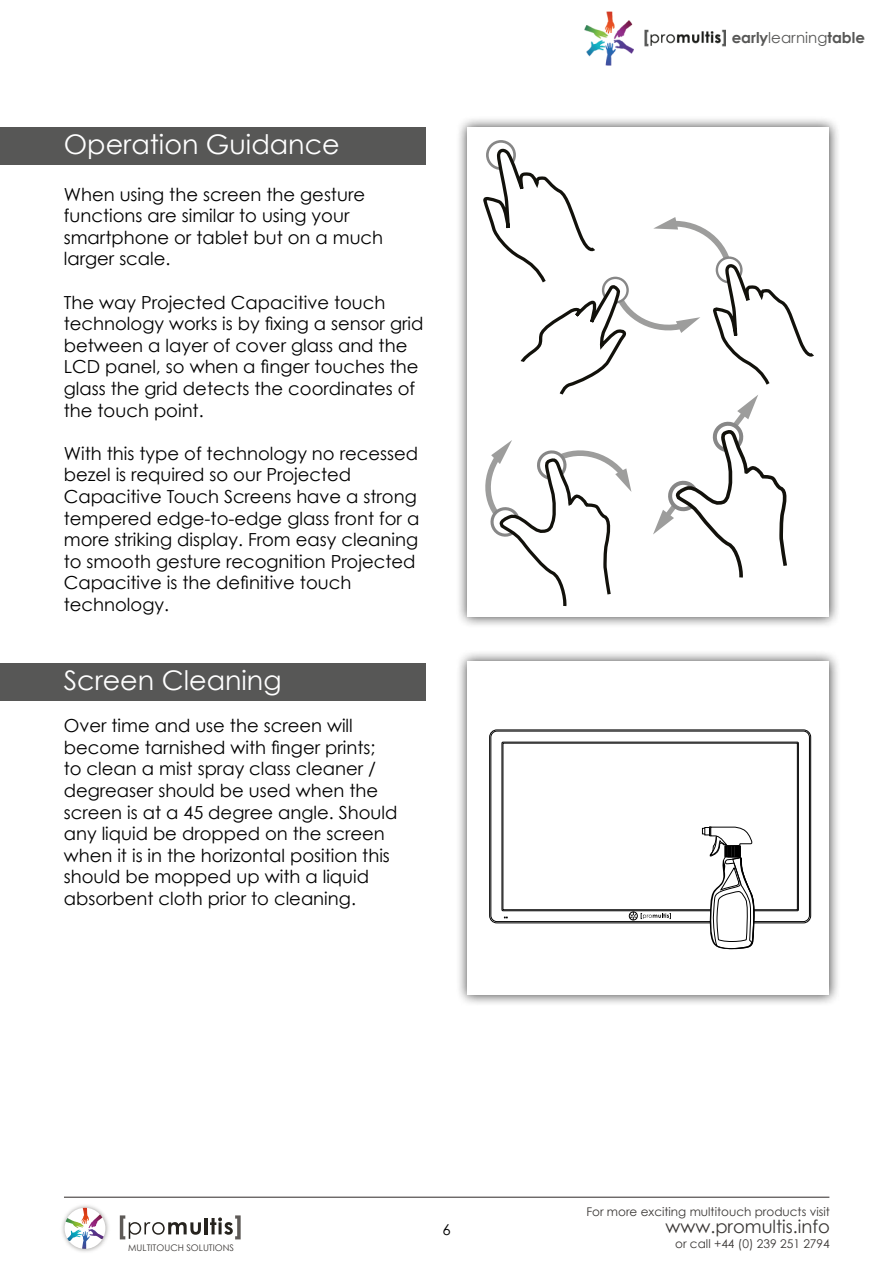
<style>
.page{position:relative;width:893px;height:1263px;background:#fff}
.page>*{position:absolute;margin:0;border:0;box-sizing:border-box;transform-origin:0 0}
.t1{font:27px "Century Gothic";color:#fff}
.t2{font:18px/21.6px "Century Gothic";color:#000}
.t3{font:18px "Century Gothic";color:#3b3836}
.t4{font:700 15px "Century Gothic";color:#575756}
.t5{font:15px "Century Gothic";color:#000}
.t6{font:12px "Century Gothic";color:#3b3836}
.t7{font:9.15px "Century Gothic";color:#3b3836}
.s1{font-weight:400}
</style>
<div class="page">
<hr style="left:64px;top:1196px;width:765px;height:2px;background:#6e6a69">
<img style="left:62px;top:1205px;width:47px;height:47px">
<div style="left:65px;top:1208px;width:40px;height:41px;background:#fff;border-radius:50%"></div>
<img style="left:88px;top:1214px;width:14px;height:14px">
<img style="left:67px;top:1229px;width:15px;height:13px">
<img style="left:82px;top:1231px;width:8px;height:18px">
<img style="left:88px;top:1229px;width:16px;height:11px">
<img style="left:66px;top:1218px;width:18px;height:10px">
<img style="left:82px;top:1208px;width:7px;height:16px">
<svg style="left:120px;top:1215px;width:81px;height:24px"></svg>
<hr style="left:205px;top:1218px;width:3px;height:16px;background:#26231e">
<svg style="left:210px;top:1215px;width:31px;height:24px"></svg>
<img style="left:584px;top:12px;width:141px;height:54px">
<div style="left:456px;top:650px;width:385px;height:356px;background:#000;opacity:.75"></div>
<div style="left:468px;top:661px;width:361px;height:334px;background:#fff"></div>
<div style="left:0;top:663px;width:425px;height:37px;background:#575756"></div>
<div style="left:489px;top:729px;width:322px;height:194px;border:1px solid #000;border-radius:7px"></div>
<div style="left:490px;top:731px;width:320px;height:191px;border:1px solid #000;border-radius:6px"></div>
<svg style="left:629px;top:913px;width:42px;height:7px"></svg>
<div style="left:629px;top:911px;width:9px;height:9px;border:1px solid #000;border-radius:50%"></div>
<svg style="left:702px;top:826px;width:53px;height:124px"></svg>
<div style="left:0;top:128px;width:425px;height:37px;background:#575756"></div>
<div style="left:456px;top:116px;width:385px;height:512px;background:#000;opacity:.75"></div>
<div style="left:468px;top:128px;width:361px;height:489px;background:#fff"></div>
<div style="left:486px;top:140px;width:30px;height:30px;border:3px solid #878787;border-radius:50%"></div>
<svg style="left:483px;top:144px;width:331px;height:463px"></svg>
<h1 class="t1" style="left:64px;top:128px;width:277px">Operation Guidance</h1>
<p class="t2" style="left:64px;top:183px;width:321px">When using the screen the gesture functions are similar to using your smartphone or tablet but on a much larger scale.</p>
<p class="t2" style="left:64px;top:291px;width:361px">The way Projected Capacitive touch technology works is by fixing a sensor grid between a layer of cover glass and the LCD panel, so when a finger touches the glass the grid detects the coordinates of the touch point.</p>
<p class="t2" style="left:64px;top:442px;width:357px">With this type of technology no recessed bezel is required so our Projected Capacitive Touch Screens have a strong tempered edge-to-edge glass front for a more striking display. From easy cleaning to smooth gesture recognition Projected Capacitive is the definitive touch technology.</p>
<h1 class="t1" style="left:64px;top:664px;width:219px">Screen Cleaning</h1>
<p class="t2" style="left:64px;top:715px;width:335px">Over time and use the screen will become tarnished with finger prints; to clean a mist spray class cleaner / degreaser should be used when the screen is at a 45 degree angle. Should any liquid be dropped on the screen when it is in the horizontal position this should be mopped up with a liquid absorbent cloth prior to cleaning.</p>
<p class="t5" style="left:442px;top:1220px;width:10px">6</p>
<p class="t4" style="left:732px;top:28px;width:135px">early<span class="s1">learning</span>table</p>
<p class="t6" style="left:586px;top:1203px;width:245px">For more exciting multitouch products visit</p>
<p class="t3" style="left:665px;top:1214px;width:166px">www.promultis.info</p>
<p class="t7" style="left:128px;top:1241px;width:107px">MULTITOUCH SOLUTIONS</p>
<p class="t6" style="left:675px;top:1235px;width:156px">or call +44 (0) 239 251 2794</p>
</div>
